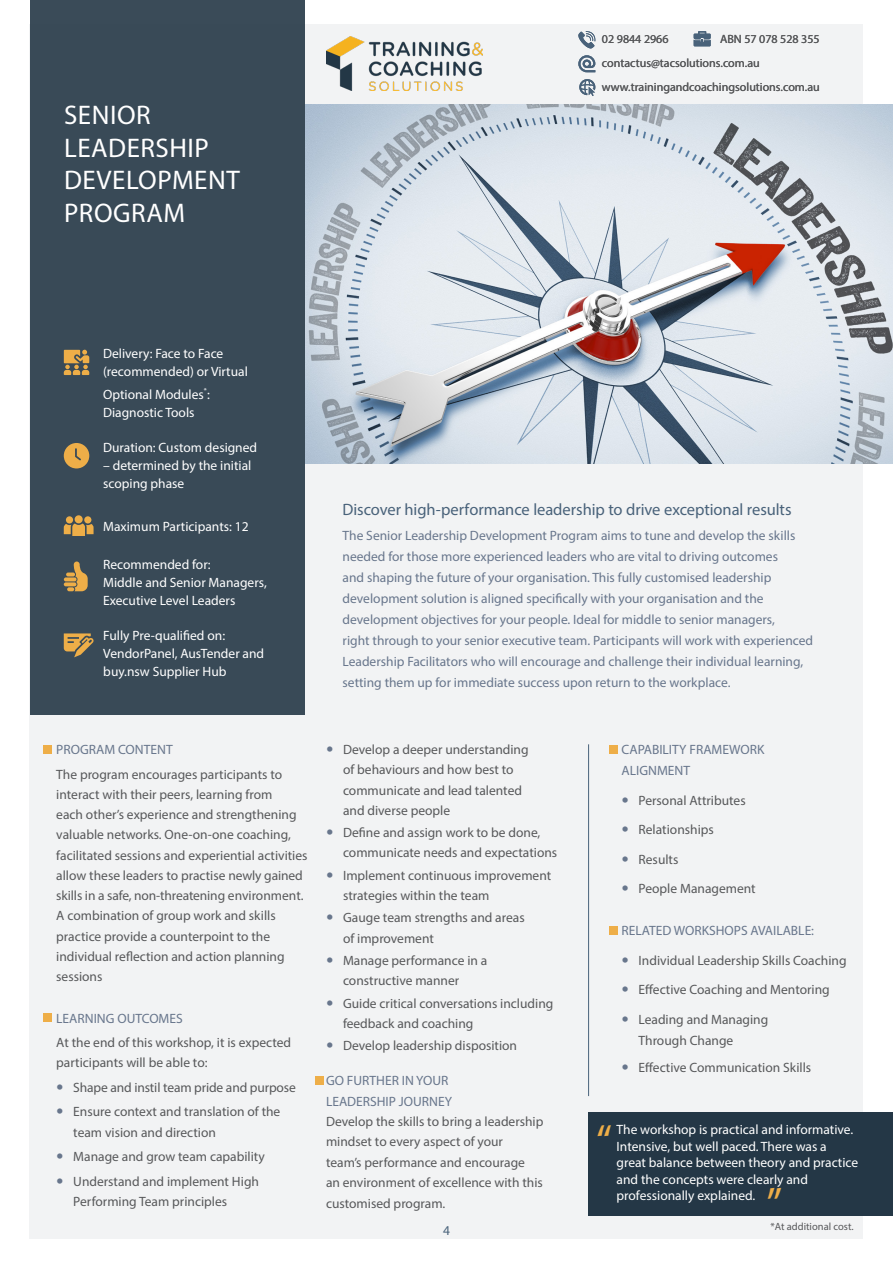
<style>
.page{position:relative;width:893px;height:1263px;background:#fff}
.page>*{position:absolute;margin:0;border:0;box-sizing:border-box;transform-origin:0 0}
._01_Body{font:45px "Myriad Pro";color:#eeae48}
.t1{font:27px/32.4px "Myriad Pro";letter-spacing:.02em;color:#fff}
._02_heading{font:16.5px "Myriad Pro";letter-spacing:-.005em;color:#49627a}
.t2{font:13.5px/20.2px "Myriad Pro";color:#57585a}
._05_Intro{font:13.5px/21px "Myriad Pro";color:#68768c}
._01_Body-2{font:13.5px/18px "Myriad Pro";color:#fff}
.t3{font:13.5px "Myriad Pro";color:#49627a}
._01_Body-3{font:12px/24px "Myriad Pro";color:#57585a}
.t4{font:10.5px "Myriad Pro";color:#57585a}
</style>
<div class="page">
<div style="left:30px;top:24px;width:833px;height:1215px;background:#f2f3f4"></div>
<img style="left:305px;top:104px;width:588px;height:359px">
<div style="left:30px;top:0;width:275px;height:714px;background:#394a57"></div>
<div style="left:588px;top:1112px;width:305px;height:103px;background:#243746"></div>
<svg style="left:64px;top:516px;width:30px;height:20px"></svg>
<svg style="left:66px;top:561px;width:22px;height:30px"></svg>
<svg style="left:64px;top:443px;width:25px;height:25px"></svg>
<svg style="left:64px;top:350px;width:25px;height:25px"></svg>
<div style="left:43px;top:1013px;width:9px;height:9px;background:#eeae48"></div>
<div style="left:315px;top:1076px;width:8px;height:9px;background:#eeae48"></div>
<div style="left:44px;top:745px;width:8px;height:9px;background:#eeae48"></div>
<hr style="left:588px;top:744px;width:1px;height:352px;background:#49627a">
<svg style="left:64px;top:633px;width:30px;height:24px"></svg>
<div style="left:609px;top:745px;width:9px;height:9px;background:#eeae48"></div>
<div style="left:609px;top:926px;width:9px;height:8px;background:#eeae48"></div>
<svg style="left:579px;top:79px;width:16px;height:17px"></svg>
<svg style="left:578px;top:55px;width:17px;height:17px"></svg>
<svg style="left:578px;top:31px;width:18px;height:18px"></svg>
<svg style="left:694px;top:31px;width:17px;height:15px"></svg>
<img style="left:326px;top:37px;width:156px;height:54px">
<p class="t1" style="left:64px;top:99px;width:177px">SENIOR<br>LEADERSHIP<br>DEVELOPMENT<br>PROGRAM</p>
<p class="_01_Body-3" style="left:720px;top:27px;width:101px">ABN 57 078 528 355</p>
<p class="_01_Body-3" style="left:602px;top:27px;width:219px">02 9844 2966 contactus@tacsolutions.com.au www.trainingandcoachingsolutions.com.au</p>
<p class="_01_Body-2" style="left:103px;top:345px;width:146px">Delivery: Face to Face (recommended) or Virtual</p>
<p class="_01_Body-2" style="left:103px;top:385px;width:108px">Optional Modules<sup>*</sup>:<br>Diagnostic Tools</p>
<p class="_01_Body-2" style="left:103px;top:438px;width:156px">Duration: Custom designed</p>
<p class="_01_Body-2" style="left:103px;top:456px;width:150px">– determined by the initial scoping phase</p>
<p class="_01_Body-2" style="left:103px;top:517px;width:147px">Maximum Participants: 12</p>
<p class="_01_Body-2" style="left:103px;top:555px;width:165px">Recommended for:<br>Middle and Senior Managers,<br>Executive Level Leaders</p>
<p class="_01_Body-2" style="left:103px;top:626px;width:162px">Fully Pre-qualified on:<br>VendorPanel, AusTender and buy.nsw Supplier Hub</p>
<p class="_02_heading" style="left:343px;top:499px;width:451px">Discover high-performance leadership to drive exceptional results</p>
<p class="_05_Intro" style="left:343px;top:525px;width:472px">The Senior Leadership Development Program aims to tune and develop the skills needed for those more experienced leaders who are vital to driving outcomes<br>and shaping the future of your organisation. This fully customised leadership development solution is aligned specifically with your organisation and the development objectives for your people. Ideal for middle to senior managers,<br>right through to your senior executive team. Participants will work with experienced Leadership Facilitators who will encourage and challenge their individual learning, setting them up for immediate success upon return to the workplace.</p>
<p class="_05_Intro" style="left:56px;top:739px;width:118px">PROGRAM CONTENT</p>
<p class="t2" style="left:56px;top:764px;width:253px">The program encourages participants to interact with their peers, learning from<br>each other’s experience and strengthening valuable networks. One-on-one coaching, facilitated sessions and experiential activities allow these leaders to practise newly gained skills in a safe, non-threatening environment.<br>A combination of group work and skills practice provide a counterpoint to the individual reflection and action planning sessions</p>
<p class="_05_Intro" style="left:56px;top:1007px;width:128px">LEARNING OUTCOMES</p>
<p class="t2" style="left:56px;top:1032px;width:236px">At the end of this workshop, it is expected participants will be able to:</p>
<p class="t2" style="left:73px;top:1077px;width:224px">Shape and instil team pride and purpose</p>
<p class="t2" style="left:73px;top:1101px;width:209px">Ensure context and translation of the team vision and direction</p>
<p class="t2" style="left:73px;top:1146px;width:193px">Manage and grow team capability</p>
<p class="t2" style="left:73px;top:1171px;width:187px">Understand and implement High<br>Performing Team principles</p>
<p class="t2" style="left:343px;top:739px;width:187px">Develop a deeper understanding of behaviours and how best to communicate and lead talented and diverse people</p>
<p class="t2" style="left:343px;top:822px;width:216px">Define and assign work to be done, communicate needs and expectations</p>
<p class="t2" style="left:343px;top:865px;width:210px">Implement continuous improvement strategies within the team</p>
<p class="t2" style="left:343px;top:907px;width:183px">Gauge team strengths and areas of improvement</p>
<p class="t2" style="left:343px;top:950px;width:146px">Manage performance in a constructive manner</p>
<p class="t2" style="left:343px;top:993px;width:212px">Guide critical conversations including feedback and coaching</p>
<p class="t2" style="left:343px;top:1035px;width:176px">Develop leadership disposition</p>
<p class="_05_Intro" style="left:326px;top:1070px;width:128px;line-height:20.2px">GO FURTHER IN YOUR<br>LEADERSHIP JOURNEY</p>
<p class="t2" style="left:326px;top:1111px;width:219px">Develop the skills to bring a leadership mindset to every aspect of your<br>team’s performance and encourage<br>an environment of excellence with this customised program.</p>
<p class="t3" style="left:443px;top:1222px;width:8px">4</p>
<p class="_05_Intro" style="left:622px;top:739px;width:144px">CAPABILITY FRAMEWORK<br>ALIGNMENT</p>
<p class="t2" style="left:639px;top:790px;width:109px">Personal Attributes</p>
<p class="t2" style="left:639px;top:819px;width:77px">Relationships</p>
<p class="t2" style="left:639px;top:849px;width:41px">Results</p>
<p class="t2" style="left:639px;top:878px;width:119px">People Management</p>
<p class="_05_Intro" style="left:622px;top:920px;width:194px">RELATED WORKSHOPS AVAILABLE:</p>
<p class="t2" style="left:639px;top:950px;width:209px">Individual Leadership Skills Coaching</p>
<p class="t2" style="left:639px;top:979px;width:193px">Effective Coaching and Mentoring</p>
<p class="t2" style="left:639px;top:1009px;width:131px;line-height:21px">Leading and Managing<br>Through Change</p>
<p class="t2" style="left:639px;top:1057px;width:174px">Effective Communication Skills</p>
<p class="_01_Body-2" style="left:617px;top:1121px;width:243px;line-height:16.5px">The workshop is practical and informative.<br>Intensive, but well paced. There was a great balance between theory and practice and the concepts were clearly and professionally explained.</p>
<p class="_01_Body" style="left:596px;top:1113px;width:17px">“</p>
<p class="_01_Body" style="left:783px;top:1210px;width:17px;rotate:-180deg">“</p>
<p class="t4" style="left:770px;top:1220px;width:85px">*At additional cost.</p>
</div>
